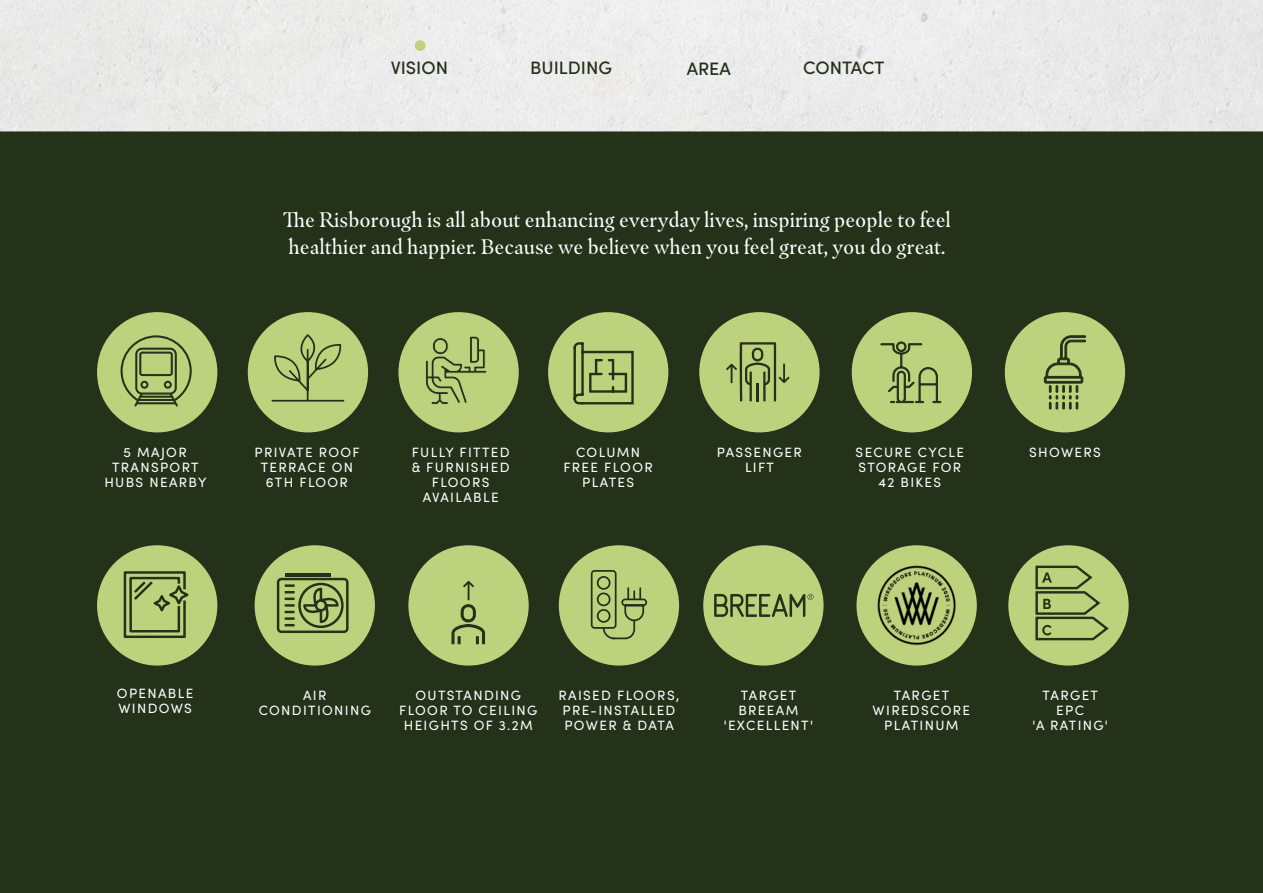
<style>
.page{position:relative;width:1263px;height:893px;background:#fff}
.page>*{position:absolute;margin:0;border:0;box-sizing:border-box;transform-origin:0 0}
.t1{font:21px/27.6px "Masqualero";color:#fff}
.t2{font:500 18px "Sofia Pro";color:#24321a}
.t3{font:13.5px/15px "Sofia Pro";letter-spacing:.1em;color:#fff;text-align:center}
</style>
<div class="page">
<div style="left:0;top:132px;width:1263px;height:761px;background:#24321a"></div>
<div style="left:0;top:0;width:1263px;height:132px;background:#ebebea"></div>
<div style="left:415px;top:40px;width:10px;height:11px;background:#bed27d;border-radius:50%"></div>
<div style="left:97px;top:312px;width:120px;height:120px;background:#bed27d;border-radius:50%"></div>
<div style="left:97px;top:545px;width:120px;height:121px;background:#bed27d;border-radius:50%"></div>
<div style="left:248px;top:312px;width:120px;height:120px;background:#bed27d;border-radius:50%"></div>
<div style="left:255px;top:545px;width:120px;height:121px;background:#bed27d;border-radius:50%"></div>
<div style="left:548px;top:312px;width:120px;height:120px;background:#bed27d;border-radius:50%"></div>
<div style="left:699px;top:312px;width:120px;height:120px;background:#bed27d;border-radius:50%"></div>
<svg style="left:726px;top:342px;width:64px;height:59px"></svg>
<svg style="left:276px;top:577px;width:73px;height:56px"></svg>
<svg style="left:272px;top:335px;width:71px;height:65px"></svg>
<hr style="left:272px;top:400px;width:71px;height:2px;background:#24321a">
<div style="left:408px;top:545px;width:121px;height:121px;background:#bed27d;border-radius:50%"></div>
<div style="left:559px;top:545px;width:120px;height:121px;background:#bed27d;border-radius:50%"></div>
<div style="left:398px;top:312px;width:121px;height:120px;background:#bed27d;border-radius:50%"></div>
<hr style="left:285px;top:573px;width:46px;height:3px;background:#24321a">
<svg style="left:451px;top:581px;width:34px;height:63px"></svg>
<div style="left:1008px;top:545px;width:121px;height:121px;background:#bed27d;border-radius:50%"></div>
<div style="left:852px;top:312px;width:120px;height:120px;background:#bed27d;border-radius:50%"></div>
<div style="left:1005px;top:312px;width:120px;height:120px;background:#bed27d;border-radius:50%"></div>
<svg style="left:880px;top:341px;width:62px;height:63px"></svg>
<div style="left:703px;top:545px;width:120px;height:121px;background:#bed27d;border-radius:50%"></div>
<div style="left:856px;top:545px;width:121px;height:121px;background:#bed27d;border-radius:50%"></div>
<img style="left:877px;top:565px;width:79px;height:80px">
<svg style="left:121px;top:335px;width:71px;height:71px"></svg>
<svg style="left:590px;top:570px;width:58px;height:70px"></svg>
<svg style="left:573px;top:342px;width:61px;height:63px"></svg>
<svg style="left:426px;top:336px;width:61px;height:68px"></svg>
<svg style="left:1035px;top:565px;width:74px;height:76px"></svg>
<svg style="left:714px;top:594px;width:99px;height:23px"></svg>
<svg style="left:123px;top:571px;width:66px;height:67px"></svg>
<svg style="left:1043px;top:335px;width:43px;height:75px"></svg>
<h2 class="t2" style="left:391px;top:54px;width:59px">VISION</h2>
<h2 class="t2" style="left:530px;top:54px;width:83px">BUILDING</h2>
<h2 class="t2" style="left:687px;top:55px;width:46px">AREA</h2>
<h2 class="t2" style="left:803px;top:54px;width:83px">CONTACT</h2>
<h1 class="t1" style="left:283px;top:205px;width:669px">The Risborough is all about enhancing everyday lives, inspiring people to feel healthier and happier. Because we believe when you feel great, you do great.</h1>
<p class="t3" style="left:104px;top:444px;width:104px">5 MAJOR<br>TRANSPORT<br>HUBS NEARBY</p>
<p class="t3" style="left:254px;top:444px;width:107px">PRIVATE ROOF<br>TERRACE ON<br>6TH FLOOR</p>
<p class="t3" style="left:412px;top:444px;width:99px">FULLY FITTED &amp; FURNISHED<br>FLOORS<br>AVAILABLE</p>
<p class="t3" style="left:563px;top:444px;width:91px">COLUMN<br>FREE FLOOR<br>PLATES</p>
<p class="t3" style="left:717px;top:444px;width:87px">PASSENGER<br>LIFT</p>
<p class="t3" style="left:856px;top:444px;width:110px">SECURE CYCLE<br>STORAGE FOR<br>42 BIKES</p>
<p class="t3" style="left:1029px;top:444px;width:73px">SHOWERS</p>
<p class="t3" style="left:117px;top:685px;width:78px;text-align:left">OPENABLE<br>WINDOWS</p>
<p class="t3" style="left:259px;top:687px;width:114px">AIR<br>CONDITIONING</p>
<p class="t3" style="left:399px;top:687px;width:140px">OUTSTANDING<br>FLOOR TO CEILING<br>HEIGHTS OF 3.2M</p>
<p class="t3" style="left:559px;top:687px;width:122px;text-align:left">RAISED FLOORS,<br>PRE-INSTALLED<br>POWER &amp; DATA</p>
<p class="t3" style="left:724px;top:687px;width:91px">TARGET<br>BREEAM 'EXCELLENT'</p>
<p class="t3" style="left:873px;top:687px;width:99px">TARGET<br>WIREDSCORE<br>PLATINUM</p>
<p class="t3" style="left:1032px;top:687px;width:77px">TARGET<br>EPC<br>'A RATING'</p>
</div>
